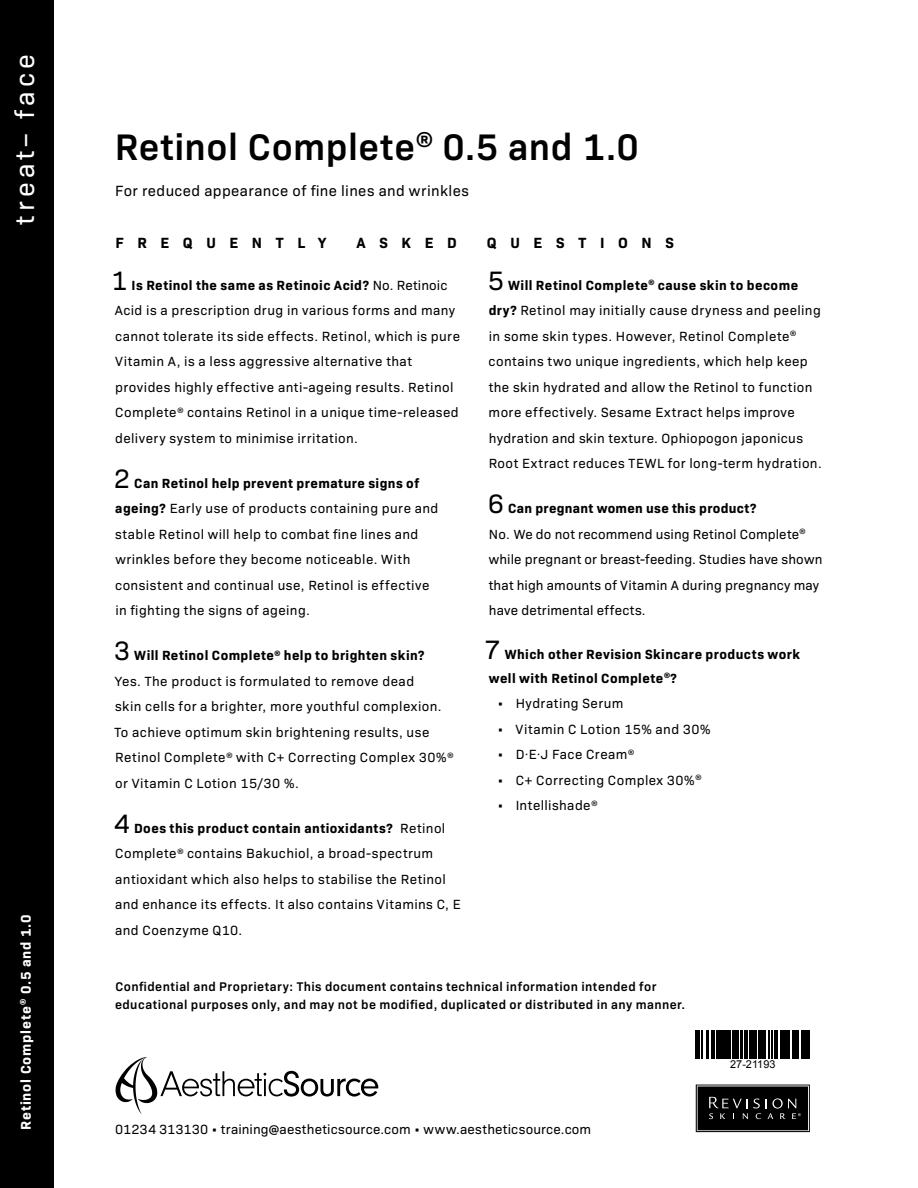
<style>
.page{position:relative;width:918px;height:1188px;background:#fff}
.page>*{position:absolute;margin:0;border:0;box-sizing:border-box;transform-origin:0 0}
.t1{font:600 37.5px "Bio Sans";letter-spacing:.01em;color:#000}
.t2{font:27px "Bio Sans";letter-spacing:.155em;color:#fff}
.t3{font:15px "Bio Sans";letter-spacing:.025em;color:#000}
.t4{font:700 15px "Bio Sans";letter-spacing:.91em;color:#000}
.t5{font:700 14.25px "Bio Sans";letter-spacing:.06em;color:#fff}
.t6{font:13.5px/25.5px "Bio Sans";letter-spacing:.03em;color:#000}
.t7{font:13.5px/25.5px "Bio Sans";letter-spacing:.01em;color:#000}
.t8{font:700 13.5px/24px "Bio Sans";letter-spacing:.03em;color:#000}
.t9{font:600 12.75px/18px "Bio Sans";letter-spacing:.035em;color:#000}
.t10{font:10.95px "Arial";color:#000}
.s1{font-size:27px}
.s2{font-weight:700}
.s3{font-weight:400;font-size:27px}
</style>
<div class="page">
<div style="left:0;top:0;width:54px;height:1188px;background:#000"></div>
<svg style="left:696px;top:1085px;width:114px;height:47px;background:#1a1a1a"></svg>
<svg style="left:698px;top:1030px;width:110px;height:29px"></svg>
<hr style="left:696px;top:1030px;width:2px;height:29px;background:#000">
<svg style="left:699px;top:1030px;width:4px;height:29px"></svg>
<hr style="left:707px;top:1030px;width:2px;height:29px;background:#000">
<hr style="left:711px;top:1030px;width:3px;height:29px;background:#000">
<svg style="left:716px;top:1030px;width:1px;height:29px"></svg>
<hr style="left:718px;top:1030px;width:3px;height:29px;background:#000">
<hr style="left:722px;top:1030px;width:2px;height:29px;background:#000">
<hr style="left:725px;top:1030px;width:3px;height:29px;background:#000">
<svg style="left:729px;top:1030px;width:1px;height:29px"></svg>
<hr style="left:732px;top:1030px;width:2px;height:29px;background:#000">
<hr style="left:736px;top:1030px;width:3px;height:29px;background:#000">
<hr style="left:741px;top:1030px;width:2px;height:29px;background:#000">
<hr style="left:745px;top:1030px;width:3px;height:29px;background:#000">
<svg style="left:750px;top:1030px;width:3px;height:29px"></svg>
<hr style="left:754px;top:1030px;width:3px;height:29px;background:#000">
<hr style="left:758px;top:1030px;width:4px;height:29px;background:#000">
<hr style="left:763px;top:1030px;width:2px;height:29px;background:#000">
<svg style="left:768px;top:1030px;width:9px;height:29px"></svg>
<hr style="left:780px;top:1030px;width:4px;height:29px;background:#000">
<hr style="left:786px;top:1030px;width:2px;height:29px;background:#000">
<svg style="left:789px;top:1030px;width:1px;height:29px"></svg>
<hr style="left:793px;top:1030px;width:3px;height:29px;background:#000">
<hr style="left:797px;top:1030px;width:2px;height:29px;background:#000">
<hr style="left:802px;top:1030px;width:3px;height:29px;background:#000">
<svg style="left:806px;top:1030px;width:1px;height:29px"></svg>
<hr style="left:808px;top:1030px;width:2px;height:29px;background:#000">
<svg style="left:116px;top:1057px;width:262px;height:58px"></svg>
<h2 class="t2" style="left:5px;top:225px;width:172px;rotate:-90deg">treat– face</h2>
<p class="t5" style="left:15px;top:1130px;width:217px;rotate:-90deg">Retinol Complete<sup>®</sup> 0.5 and 1.0</p>
<h1 class="t1" style="left:115px;top:118px;width:526px">Retinol Complete<sup>®</sup> 0.5 and 1.0</h1>
<p class="t3" style="left:115px;top:179px;width:355px">For reduced appearance of fine lines and wrinkles</p>
<p class="t4" style="left:115px;top:232px;width:212px">FREQUENTLY</p>
<p class="t4" style="left:356px;top:232px;width:102px">ASKED</p>
<p class="t4" style="left:487px;top:232px;width:188px">QUESTIONS</p>
<p class="t6" style="left:111px;top:271px;width:350px"><span class="s1">1</span> <span class="s2">Is Retinol the same as Retinoic Acid?</span> No. Retinoic Acid is a prescription drug in various forms and many cannot tolerate its side effects. Retinol, which is pure Vitamin A, is a less aggressive alternative that provides highly effective anti-ageing results. Retinol Complete<sup>®</sup> contains Retinol in a unique time-released delivery system to minimise irritation.</p>
<p class="t6" style="left:114px;top:469px;width:326px"><span class="s1">2</span> <span class="s2">Can Retinol help prevent premature signs of ageing?</span> Early use of products containing pure and stable Retinol will help to combat fine lines and wrinkles before they become noticeable. With consistent and continual use, Retinol is effective in fighting the signs of ageing.</p>
<p class="t6" style="left:114px;top:642px;width:341px"><span class="s1">3</span> <span class="s2">Will Retinol Complete</span><sup>®</sup> <span class="s2">help to brighten skin?<br></span>Yes. The product is formulated to remove dead<br>skin cells for a brighter, more youthful complexion.<br>To achieve optimum skin brightening results, use Retinol Complete<sup>®</sup> with C+ Correcting Complex 30%<sup>® </sup>or Vitamin C Lotion 15/30 %.</p>
<p class="t6" style="left:114px;top:814px;width:348px"><span class="s1">4</span> <span class="s2">Does this product contain antioxidants?</span> Retinol Complete<sup>®</sup> contains Bakuchiol, a broad-spectrum antioxidant which also helps to stabilise the Retinol and enhance its effects. It also contains Vitamins C, E and Coenzyme Q10.</p>
<p class="t6" style="left:488px;top:271px;width:335px"><span class="s1">5</span> <span class="s2">Will Retinol Complete</span><sup>®</sup> <span class="s2">cause skin to become dry?</span> Retinol may initially cause dryness and peeling in some skin types. However, Retinol Complete<sup>® </sup>contains two unique ingredients, which help keep the skin hydrated and allow the Retinol to function more effectively. Sesame Extract helps improve hydration and skin texture. Ophiopogon japonicus Root Extract reduces TEWL for long-term hydration.</p>
<p class="t7" style="left:488px;top:495px;width:336px"><span class="s1">6</span> <span class="s2">Can pregnant women use this product?<br></span>No. We do not recommend using Retinol Complete<sup>® </sup>while pregnant or breast-feeding. Studies have shown that high amounts of Vitamin A during pregnancy may have detrimental effects.</p>
<p class="t8" style="left:489px;top:641px;width:313px;text-indent:-4px"><span class="s3">7</span> Which other Revision Skincare products work well with Retinol Complete<sup>®</sup>?</p>
<p class="t6" style="left:497px;top:690px;width:128px">• Hydrating Serum</p>
<p class="t6" style="left:497px;top:715px;width:215px">• Vitamin C Lotion 15% and 30%</p>
<p class="t6" style="left:497px;top:741px;width:139px">• D·E·J Face Cream<sup>®</sup></p>
<p class="t6" style="left:497px;top:766px;width:206px">• C+ Correcting Complex 30%<sup>®</sup></p>
<p class="t6" style="left:497px;top:792px;width:102px">• Intellishade<sup>®</sup></p>
<p class="t9" style="left:115px;top:977px;width:572px">Confidential and Proprietary: This document contains technical information intended for educational purposes only, and may not be modified, duplicated or distributed in any manner.</p>
<p class="t6" style="left:115px;top:1116px;width:478px">01234 313130 • training@aestheticsource.com • www.aestheticsource.com</p>
<p class="t10" style="left:730px;top:1057px;width:47px">27-21193</p>
</div>
